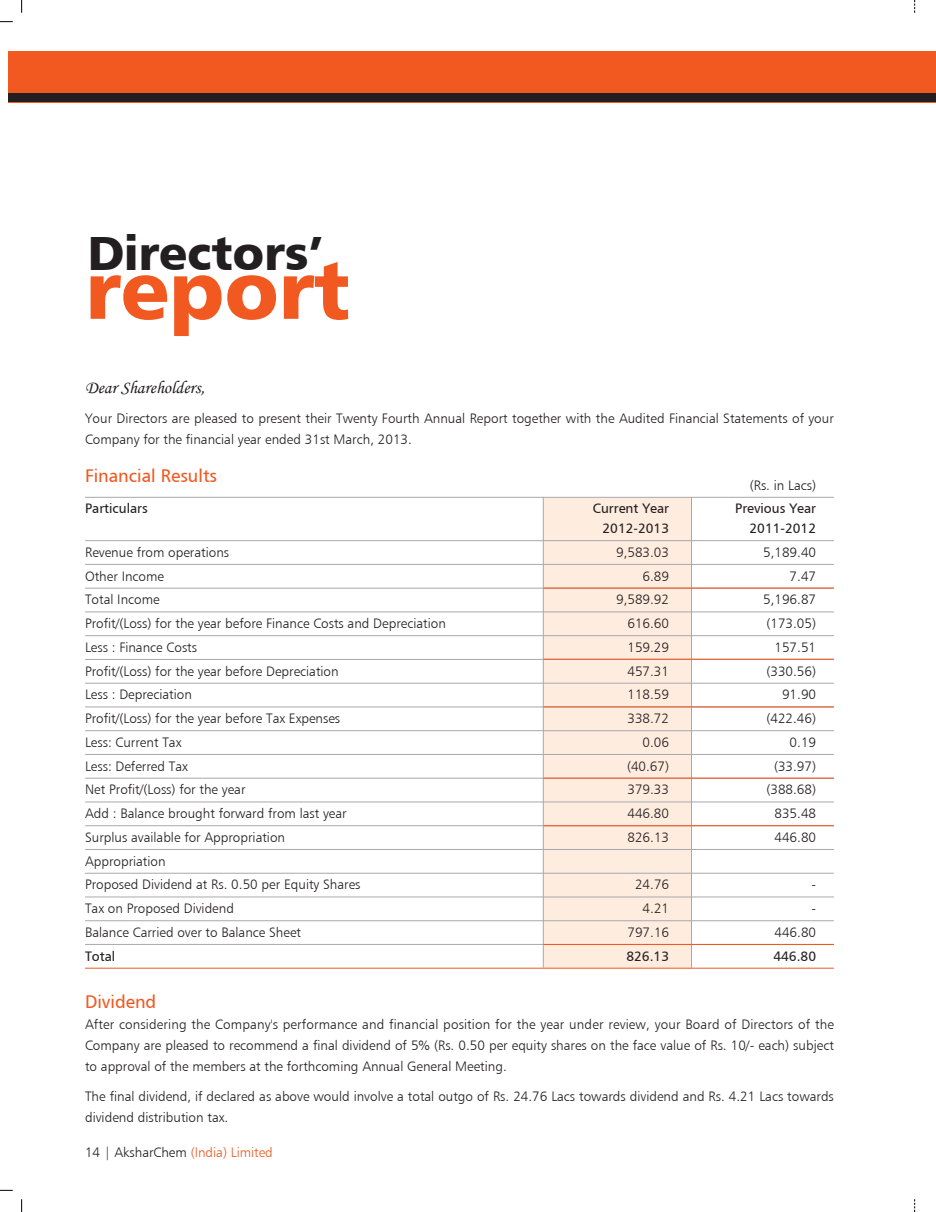
<style>
.page{position:relative;width:936px;height:1212px;background:#fff}
.page>*{position:absolute;margin:0;border:0;box-sizing:border-box;transform-origin:0 0}
.t1{font:82.5px "Humanist 777 BT Black B";letter-spacing:-.01em;color:#f15921}
.t2{font:48px "Humanist 777 BT Black B";letter-spacing:-.01em;color:#231f20}
.t3{font:18px "Humanist 777 BT";color:#f15921}
.t4{font:18px "Monotype Corsiva";color:#231f20}
.t5{font:13.5px/21px "Humanist 777 Light BT";color:#231f20}
.t6{font:13.5px "Humanist 777 BT";color:#231f20}
.t7{font:13.5px "Humanist 777 Light BT";color:#f15921}
.s1{color:#231f20}
</style>
<div class="page">
<div style="left:543px;top:498px;width:148px;height:470px;background:#feecdf"></div>
<svg style="left:914px;top:1199px;width:1px;height:13px"></svg>
<svg style="left:914px;top:0;width:1px;height:13px"></svg>
<div style="left:914px;top:51px;width:21px;height:51px;background:#f15921"></div>
<div style="left:914px;top:94px;width:21px;height:8px;background:#231f20"></div>
<svg style="left:0;top:21px;width:13px;height:1px"></svg>
<svg style="left:21px;top:0;width:1px;height:13px"></svg>
<svg style="left:21px;top:1199px;width:1px;height:13px"></svg>
<svg style="left:0;top:1190px;width:13px;height:1px"></svg>
<div style="left:9px;top:51px;width:905px;height:51px;background:#f15921"></div>
<div style="left:9px;top:94px;width:905px;height:8px;background:#231f20"></div>
<hr style="left:85px;top:497px;width:748px;height:1px;background:#a8a9ad">
<hr style="left:85px;top:540px;width:748px;height:1px;background:#a8a9ad">
<hr style="left:85px;top:564px;width:748px;height:1px;background:#a8a9ad">
<hr style="left:85px;top:588px;width:748px;height:1px;background:#a8a9ad">
<hr style="left:85px;top:611px;width:748px;height:1px;background:#a8a9ad">
<hr style="left:85px;top:635px;width:748px;height:1px;background:#a8a9ad">
<hr style="left:85px;top:659px;width:748px;height:1px;background:#a8a9ad">
<hr style="left:85px;top:683px;width:748px;height:1px;background:#a8a9ad">
<hr style="left:85px;top:706px;width:748px;height:1px;background:#a8a9ad">
<hr style="left:85px;top:730px;width:748px;height:1px;background:#a8a9ad">
<hr style="left:85px;top:754px;width:748px;height:1px;background:#a8a9ad">
<hr style="left:85px;top:778px;width:748px;height:1px;background:#a8a9ad">
<hr style="left:85px;top:801px;width:748px;height:1px;background:#a8a9ad">
<hr style="left:85px;top:825px;width:748px;height:1px;background:#a8a9ad">
<hr style="left:85px;top:849px;width:748px;height:1px;background:#a8a9ad">
<hr style="left:85px;top:873px;width:748px;height:1px;background:#a8a9ad">
<hr style="left:85px;top:896px;width:748px;height:1px;background:#a8a9ad">
<hr style="left:85px;top:920px;width:748px;height:1px;background:#a8a9ad">
<hr style="left:85px;top:944px;width:748px;height:1px;background:#a8a9ad">
<hr style="left:85px;top:968px;width:748px;height:1px;background:#f15921">
<hr style="left:543px;top:497px;width:1px;height:471px;background:#a8a9ad">
<hr style="left:691px;top:497px;width:1px;height:471px;background:#a8a9ad">
<hr style="left:543px;top:944px;width:290px;height:1px;background:#f15921">
<hr style="left:543px;top:587px;width:290px;height:2px;background:#f15921">
<hr style="left:543px;top:659px;width:290px;height:1px;background:#f15921">
<hr style="left:543px;top:706px;width:290px;height:1px;background:#f15921">
<hr style="left:543px;top:778px;width:290px;height:1px;background:#f15921">
<hr style="left:543px;top:825px;width:290px;height:1px;background:#f15921">
<h2 class="t2" style="left:88px;top:223px;width:236px">Directors’</h2>
<h1 class="t1" style="left:85px;top:237px;width:267px">report</h1>
<h3 class="t4" style="left:85px;top:379px;width:121px">Dear Shareholders,</h3>
<p class="t5" style="left:85px;top:407px;width:750px">Your Directors are pleased to present their Twenty Fourth Annual Report together with the Audited Financial Statements of your<br>Company for the financial year ended 31st March, 2013.</p>
<h3 class="t3" style="left:85px;top:464px;width:134px">Financial Results</h3>
<p class="t5" style="left:749px;top:474px;width:68px">(Rs. in Lacs)</p>
<p class="t6" style="left:85px;top:500px;width:64px">Particulars</p>
<p class="t6" style="left:592px;top:500px;width:78px">Current Year</p>
<p class="t6" style="left:735px;top:500px;width:82px">Previous Year</p>
<p class="t6" style="left:602px;top:520px;width:68px">2012-2013</p>
<p class="t6" style="left:749px;top:520px;width:68px">2011-2012</p>
<p class="t5" style="left:85px;top:541px;width:145px">Revenue from operations</p>
<p class="t5" style="left:616px;top:541px;width:54px">9,583.03</p>
<p class="t5" style="left:763px;top:541px;width:54px">5,189.40</p>
<p class="t5" style="left:85px;top:565px;width:80px">Other Income</p>
<p class="t5" style="left:642px;top:565px;width:28px">6.89</p>
<p class="t5" style="left:789px;top:565px;width:28px">7.47</p>
<p class="t5" style="left:85px;top:589px;width:76px">Total Income</p>
<p class="t5" style="left:616px;top:589px;width:54px">9,589.92</p>
<p class="t5" style="left:763px;top:589px;width:54px">5,196.87</p>
<p class="t5" style="left:85px;top:613px;width:362px">Profit/(Loss) for the year before Finance Costs and Depreciation</p>
<p class="t5" style="left:627px;top:613px;width:43px">616.60</p>
<p class="t5" style="left:766px;top:613px;width:51px">(173.05)</p>
<p class="t5" style="left:85px;top:636px;width:113px">Less : Finance Costs</p>
<p class="t5" style="left:627px;top:636px;width:43px">159.29</p>
<p class="t5" style="left:774px;top:636px;width:43px">157.51</p>
<p class="t5" style="left:85px;top:660px;width:255px">Profit/(Loss) for the year before Depreciation</p>
<p class="t5" style="left:627px;top:660px;width:43px">457.31</p>
<p class="t5" style="left:766px;top:660px;width:51px">(330.56)</p>
<p class="t5" style="left:85px;top:684px;width:108px">Less : Depreciation</p>
<p class="t5" style="left:627px;top:684px;width:43px">118.59</p>
<p class="t5" style="left:782px;top:684px;width:36px">91.90</p>
<p class="t5" style="left:85px;top:708px;width:256px">Profit/(Loss) for the year before Tax Expenses</p>
<p class="t5" style="left:627px;top:708px;width:43px">338.72</p>
<p class="t5" style="left:766px;top:708px;width:51px">(422.46)</p>
<p class="t5" style="left:85px;top:731px;width:98px">Less: Current Tax</p>
<p class="t5" style="left:642px;top:731px;width:28px">0.06</p>
<p class="t5" style="left:789px;top:731px;width:28px">0.19</p>
<p class="t5" style="left:85px;top:755px;width:104px">Less: Deferred Tax</p>
<p class="t5" style="left:627px;top:755px;width:44px">(40.67)</p>
<p class="t5" style="left:774px;top:755px;width:44px">(33.97)</p>
<p class="t5" style="left:85px;top:779px;width:162px">Net Profit/(Loss) for the year</p>
<p class="t5" style="left:627px;top:779px;width:43px">379.33</p>
<p class="t5" style="left:766px;top:779px;width:51px">(388.68)</p>
<p class="t5" style="left:85px;top:803px;width:263px">Add : Balance brought forward from last year</p>
<p class="t5" style="left:627px;top:803px;width:43px">446.80</p>
<p class="t5" style="left:774px;top:803px;width:43px">835.48</p>
<p class="t5" style="left:85px;top:826px;width:201px">Surplus available for Appropriation</p>
<p class="t5" style="left:627px;top:826px;width:43px">826.13</p>
<p class="t5" style="left:774px;top:826px;width:43px">446.80</p>
<p class="t5" style="left:85px;top:849px;width:277px;line-height:23.7px">Appropriation<br>Proposed Dividend at Rs. 0.50 per Equity Shares</p>
<p class="t5" style="left:635px;top:874px;width:36px">24.76</p>
<p class="t5" style="left:811px;top:874px;width:6px">-</p>
<p class="t5" style="left:85px;top:898px;width:150px">Tax on Proposed Dividend</p>
<p class="t5" style="left:642px;top:898px;width:28px">4.21</p>
<p class="t5" style="left:811px;top:898px;width:6px">-</p>
<p class="t5" style="left:85px;top:921px;width:217px">Balance Carried over to Balance Sheet</p>
<p class="t5" style="left:627px;top:921px;width:43px">797.16</p>
<p class="t5" style="left:774px;top:921px;width:43px">446.80</p>
<p class="t6" style="left:85px;top:947px;width:32px">Total</p>
<p class="t6" style="left:626px;top:947px;width:44px">826.13</p>
<p class="t6" style="left:773px;top:947px;width:44px">446.80</p>
<h3 class="t3" style="left:85px;top:991px;width:73px">Dividend</h3>
<p class="t5" style="left:85px;top:1014px;width:750px;text-align:justify">After considering the Company's performance and financial position for the year under review, your Board of Directors of the Company are pleased to recommend a final dividend of 5% (Rs. 0.50 per equity shares on the face value of Rs. 10/- each) subject to approval of the members at the forthcoming Annual General Meeting.</p>
<p class="t5" style="left:85px;top:1085px;width:750px">The final dividend, if declared as above would involve a total outgo of Rs. 24.76 Lacs towards dividend and Rs. 4.21 Lacs towards dividend distribution tax.</p>
<p class="t7" style="left:85px;top:1144px;width:189px"><span class="s1">14 | AksharChem</span> (India) Limited</p>
</div>
